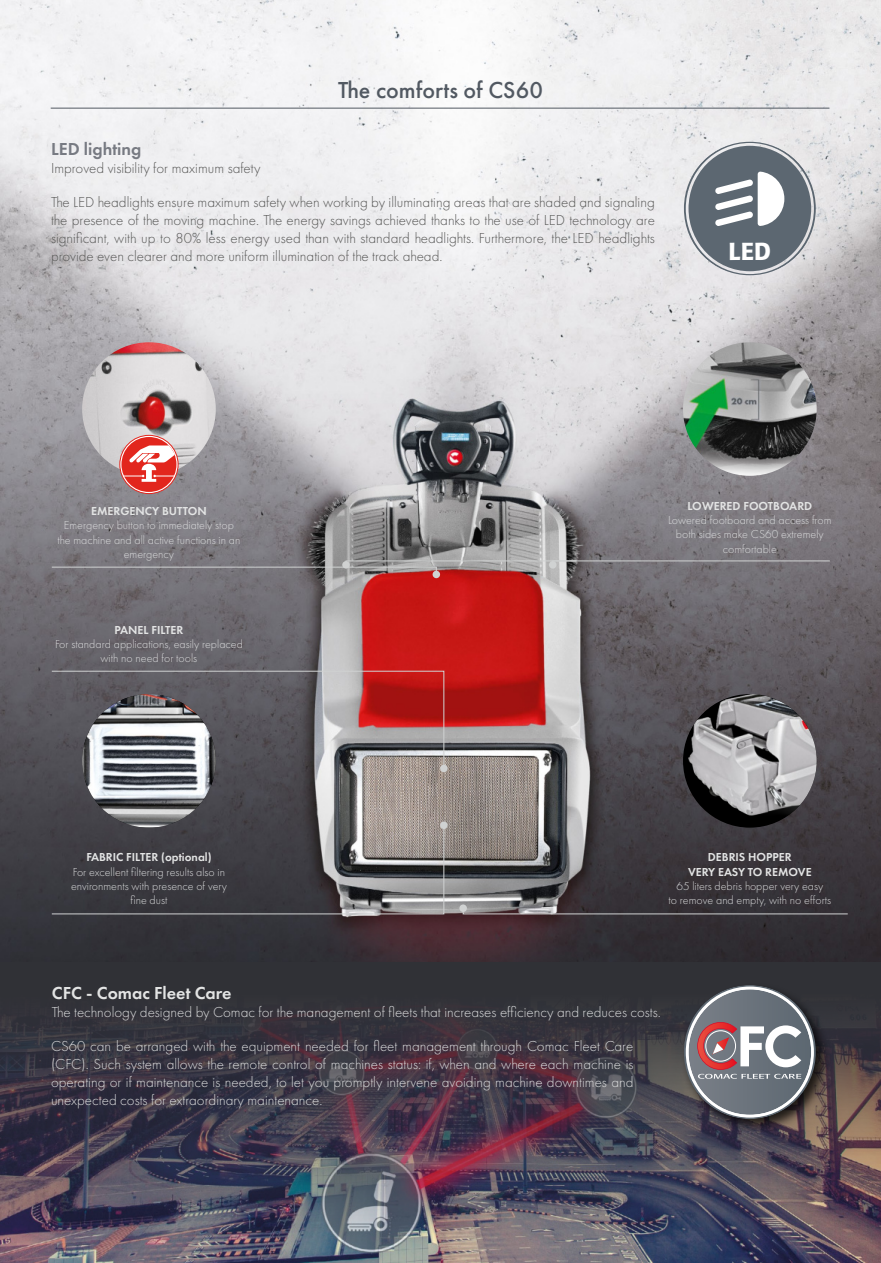
<style>
.page{position:relative;width:881px;height:1263px;background:#fff}
.page>*{position:absolute;margin:0;border:0;box-sizing:border-box;transform-origin:0 0}
.t1{font:500 24.45px "Formata";color:#fff}
.t2{font:500 24px "Futura PT";color:#525962}
.t3{font:600 18px "Futura PT";color:#e3e4e4}
.t4{font:600 18px "Futura PT";color:#777a82}
.t5{font:300 15px/18px "Futura PT";color:#d9dadb;text-align:justify}
.t6{font:300 15px/18px "Futura PT";color:#575756;text-align:justify}
.t7{font:300 12px/14.4px "Futura PT";color:#d9dadb;text-align:center}
.t8{font:600 12px/14.4px "Futura PT";color:#e3e4e4;text-align:center}
</style>
<div class="page">
<img style="left:0;top:961px;width:880px;height:302px">
<img style="left:0;top:0;width:880px;height:961px">
<hr style="left:51px;top:108px;width:778px;height:1px;background:#525962">
<svg style="left:51px;top:824px;width:393px;height:91px;background:#535155"></svg>
<div style="left:440px;top:821px;width:7px;height:8px;background:#d0d2d2;border-radius:50%"></div>
<div style="left:432px;top:571px;width:8px;height:7px;background:#d0d2d2;border-radius:50%"></div>
<svg style="left:51px;top:670px;width:393px;height:99px;background:#7c6265"></svg>
<div style="left:440px;top:765px;width:7px;height:7px;background:#d0d2d2;border-radius:50%"></div>
<svg style="left:462px;top:907px;width:386px;height:8px;background:#5a565a"></svg>
<div style="left:459px;top:904px;width:7px;height:8px;background:#d0d2d2;border-radius:50%"></div>
<svg style="left:51px;top:560px;width:779px;height:15px;background:#877e81"></svg>
<div style="left:342px;top:561px;width:7px;height:8px;background:#d0d2d2;border-radius:50%"></div>
<img style="left:82px;top:342px;width:134px;height:134px;border-radius:67px">
<img style="left:682px;top:342px;width:134px;height:134px;border-radius:67px">
<svg style="left:688px;top:146px;width:122px;height:125px;background:#899097"></svg>
<div style="left:680px;top:982px;width:150px;height:152px;background:#000;opacity:.75"></div>
<svg style="left:684px;top:985px;width:130px;height:133px;background:#7c797f"></svg>
<img style="left:82px;top:694px;width:134px;height:134px;border-radius:67px">
<svg style="left:120px;top:435px;width:58px;height:59px"></svg>
<div style="left:119px;top:435px;width:59px;height:59px;border:1px solid #e2261d;border-radius:50%"></div>
<div style="left:121px;top:437px;width:55px;height:55px;background:#e2261d;border-radius:50%"></div>
<svg style="left:129px;top:445px;width:46px;height:37px"></svg>
<img style="left:682px;top:694px;width:134px;height:134px;border-radius:67px">
<h2 class="t2" style="left:338px;top:80px;width:206px">The comforts of CS60</h2>
<p class="t4" style="left:51px;top:142px;width:92px">LED lighting</p>
<p class="t6" style="left:51px;top:161px;width:211px">Improved visibility for maximum safety</p>
<p class="t6" style="left:51px;top:194px;width:605px">The LED headlights ensure maximum safety when working by illuminating areas that are shaded and signaling the presence of the moving machine. The energy savings achieved thanks to the use of LED technology are significant, with up to 80% less energy used than with standard headlights. Furthermore, the LED headlights provide even clearer and more uniform illumination of the track ahead.</p>
<h1 class="t1" style="left:728px;top:237px;width:44px">LED</h1>
<p class="t8" style="left:91px;top:505px;width:117px">EMERGENCY BUTTON</p>
<p class="t7" style="left:57px;top:519px;width:184px">Emergency button to immediately stop the machine and all active functions in an emergency</p>
<p class="t8" style="left:114px;top:623px;width:70px">PANEL FILTER</p>
<p class="t7" style="left:55px;top:638px;width:189px">For standard applications, easily replaced with no need for tools</p>
<p class="t8" style="left:687px;top:499px;width:126px">LOWERED FOOTBOARD</p>
<p class="t7" style="left:668px;top:514px;width:165px">Lowered footboard and access from both sides make CS60 extremely comfortable</p>
<p class="t8" style="left:86px;top:851px;width:127px">FABRIC FILTER (optional)</p>
<p class="t7" style="left:71px;top:865px;width:157px">For excellent filtering results also in environments with presence of very fine dust</p>
<p class="t8" style="left:687px;top:851px;width:125px">DEBRIS HOPPER<br>VERY EASY TO REMOVE</p>
<p class="t7" style="left:668px;top:880px;width:164px">65 liters debris hopper very easy<br>to remove and empty, with no efforts</p>
<p class="t3" style="left:52px;top:986px;width:181px">CFC - Comac Fleet Care</p>
<p class="t5" style="left:52px;top:1004px;width:610px">The technology designed by Comac for the management of fleets that increases efficiency and reduces costs.</p>
<p class="t5" style="left:51px;top:1038px;width:583px">CS60 can be arranged with the equipment needed for fleet management through Comac Fleet Care (CFC). Such system allows the remote control of machines status: if, when and where each machine is operating or if maintenance is needed, to let you promptly intervene avoiding machine downtimes and unexpected costs for extraordinary maintenance.</p>
</div>
